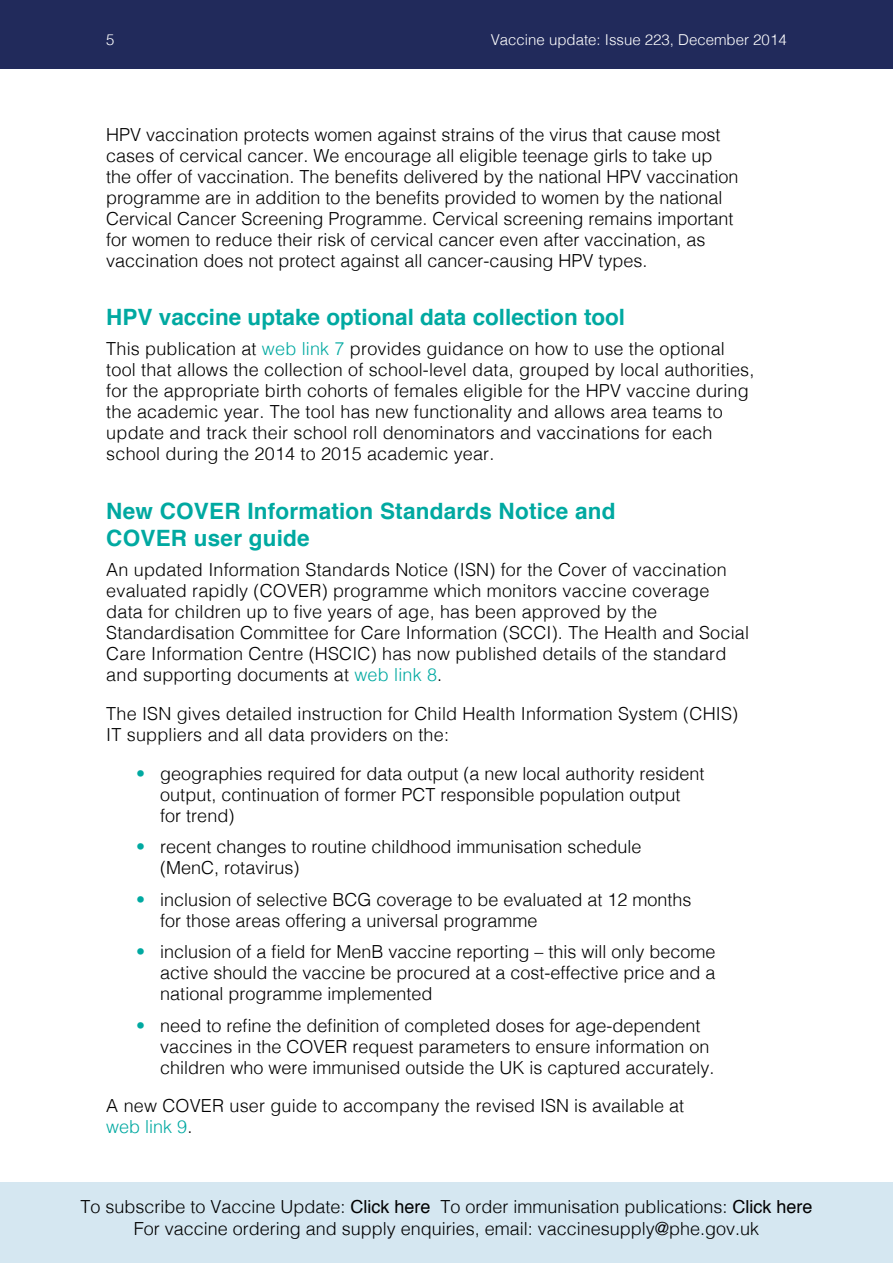
<style>
.page{position:relative;width:893px;height:1263px;background:#fff}
.page>*{position:absolute;margin:0;border:0;box-sizing:border-box;transform-origin:0 0}
.t1{font:700 22.5px/27px "Helvetica";letter-spacing:.01em;color:#00a9a1}
.Body_1{font:300 18px/21px "Helvetica";letter-spacing:.01em;color:#000}
.bullet{font:300 18px/21px "Helvetica";color:#000}
.t2{font:300 15px "Helvetica";color:#fff}
.s1{color:#00a9a1}
.s2{font-weight:400}
</style>
<div class="page">
<div style="left:0;top:0;width:893px;height:68px;background:#212a5b"></div>
<div style="left:0;top:1182px;width:893px;height:81px;background:#d5e7f1"></div>
<p class="t2" style="left:106px;top:27px;width:10px">5</p>
<p class="t2" style="left:491px;top:27px;width:297px">Vaccine update: Issue 223, December 2014</p>
<p class="Body_1" style="left:106px;top:122px;width:634px">HPV vaccination protects women against strains of the virus that cause most cases of cervical cancer. We encourage all eligible teenage girls to take up the offer of vaccination. The benefits delivered by the national HPV vaccination programme are in addition to the benefits provided to women by the national Cervical Cancer Screening Programme. Cervical screening remains important for women to reduce their risk of cervical cancer even after vaccination, as vaccination does not protect against all cancer-causing HPV types.</p>
<p class="t1" style="left:106px;top:304px;width:520px">HPV vaccine uptake optional data collection tool</p>
<p class="Body_1" style="left:106px;top:337px;width:650px">This publication at <span class="s1">web link 7</span> provides guidance on how to use the optional tool that allows the collection of school-level data, grouped by local authorities, for the appropriate birth cohorts of females eligible for the HPV vaccine during the academic year. The tool has new functionality and allows area teams to update and track their school roll denominators and vaccinations for each school during the 2014 to 2015 academic year.</p>
<p class="t1" style="left:106px;top:497px;width:511px">New COVER Information Standards Notice and<br>COVER user guide</p>
<p class="Body_1" style="left:106px;top:557px;width:644px">An updated Information Standards Notice (ISN) for the Cover of vaccination evaluated rapidly (COVER) programme which monitors vaccine coverage data for children up to five years of age, has been approved by the Standardisation Committee for Care Information (SCCI). The Health and Social Care Information Centre (HSCIC) has now published details of the standard and supporting documents at <span class="s1">web link 8</span>.</p>
<p class="Body_1" style="left:106px;top:701px;width:633px">The ISN gives detailed instruction for Child Health Information System (CHIS)<br>IT suppliers and all data providers on the:</p>
<p class="bullet" style="left:160px;top:761px;width:546px;text-indent:-24px"><span class="s1">•</span> geographies required for data output (a new local authority resident output, continuation of former PCT responsible population output for trend)</p>
<p class="bullet" style="left:160px;top:835px;width:483px;text-indent:-24px"><span class="s1">•</span> recent changes to routine childhood immunisation schedule (MenC, rotavirus)</p>
<p class="bullet" style="left:160px;top:887px;width:533px;text-indent:-24px"><span class="s1">•</span> inclusion of selective BCG coverage to be evaluated at 12 months for those areas offering a universal programme</p>
<p class="bullet" style="left:160px;top:940px;width:557px;text-align:justify;text-indent:-24px"><span class="s1">•</span> inclusion of a field for MenB vaccine reporting – this will only become active should the vaccine be procured at a cost-effective price and a national programme implemented</p>
<p class="bullet" style="left:160px;top:1013px;width:556px;text-indent:-24px"><span class="s1">•</span> need to refine the definition of completed doses for age-dependent vaccines in the COVER request parameters to ensure information on children who were immunised outside the UK is captured accurately.</p>
<p class="Body_1" style="left:106px;top:1093px;width:579px">A new COVER user guide to accompany the revised ISN is available at <span class="s1">web link 9</span>.</p>
<p class="Body_1" style="left:80px;top:1194px;width:734px;line-height:22.5px;text-align:center">To subscribe to Vaccine Update: <span class="s2">Click here</span> To order immunisation publications: <span class="s2">Click here<br></span>For vaccine ordering and supply enquiries, email: vaccinesupply@phe.gov.uk</p>
</div>
